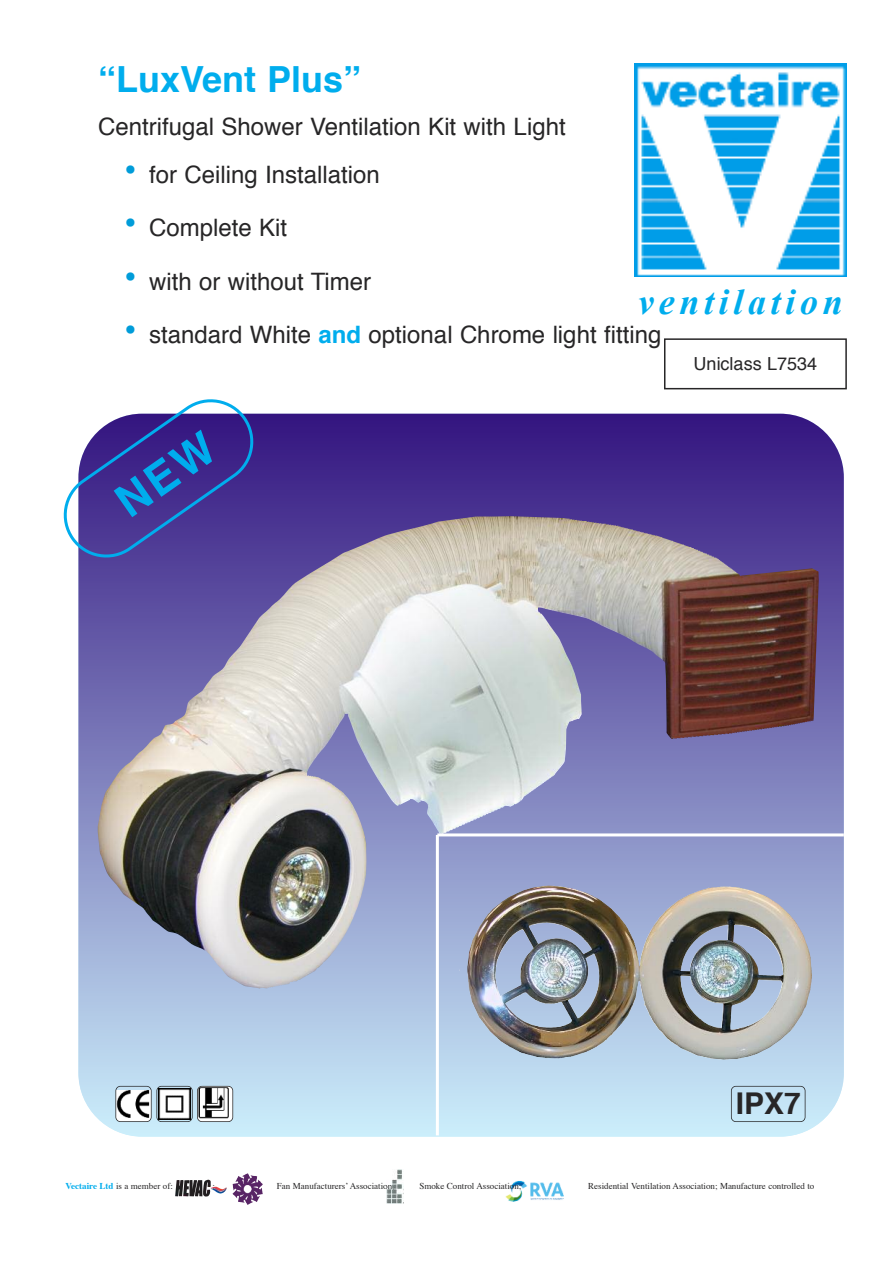
<style>
.page{position:relative;width:893px;height:1263px;background:#fff}
.page>*{position:absolute;margin:0;border:0;box-sizing:border-box;transform-origin:0 0}
.t1{font:700 36px "Helvetica";color:#00aded}
.t2{font:italic 700 36px "Times New Roman";letter-spacing:.13em;color:#00aded}
.t3{font:700 30px "Helvetica";color:#272627}
.t4{font:24px "Helvetica";color:#272627}
.t5{font:18px "Helvetica";color:#272627}
.t6{font:9px "Times";color:#272627}
.s1{font-weight:700;font-size:37.5px;color:#009cd9}
.s2{font-weight:700;color:#00aded}
</style>
<div class="page">
<svg style="left:78px;top:414px;width:766px;height:722px;background:#888bb1"></svg>
<div style="left:664px;top:338px;width:183px;height:51px;border:2px solid #272627"></div>
<img style="left:634px;top:64px;width:213px;height:212px">
<img style="left:116px;top:1090px;width:35px;height:32px">
<div style="left:115px;top:1086px;width:37px;height:36px;border:2px solid #272627;border-radius:5px"></div>
<img style="left:197px;top:1086px;width:36px;height:36px;border-radius:5px">
<div style="left:197px;top:1086px;width:36px;height:36px;border:2px solid #272627;border-radius:5px"></div>
<img style="left:159px;top:1089px;width:31px;height:30px">
<div style="left:156px;top:1086px;width:37px;height:36px;border:2px solid #272627;border-radius:5px"></div>
<div style="left:731px;top:1086px;width:74px;height:36px;border:2px solid #272627;border-radius:5px"></div>
<img style="left:98px;top:516px;width:618px;height:316px">
<img style="left:506px;top:896px;width:138px;height:131px">
<hr style="left:437px;top:833px;width:407px;height:3px;background:#fff">
<hr style="left:436px;top:835px;width:3px;height:300px;background:#fff">
<img style="left:505px;top:1181px;width:59px;height:21px">
<img style="left:232px;top:1173px;width:31px;height:29px">
<img style="left:175px;top:1179px;width:52px;height:17px">
<img style="left:387px;top:1169px;width:17px;height:35px">
<svg style="left:63px;top:399px;width:196px;height:164px"></svg>
<h1 class="t1" style="left:98px;top:65px;width:265px">“LuxVent Plus”</h1>
<p class="t4" style="left:98px;top:117px;width:469px">Centrifugal Shower Ventilation Kit with Light</p>
<p class="t4" style="left:124px;top:164px;width:258px"><span class="s1">•</span> for Ceiling Installation</p>
<p class="t4" style="left:124px;top:218px;width:165px"><span class="s1">•</span> Complete Kit</p>
<p class="t4" style="left:124px;top:271px;width:249px"><span class="s1">•</span> with or without Timer</p>
<p class="t4" style="left:124px;top:325px;width:539px"><span class="s1">•</span> standard White <span class="s2">and</span> optional Chrome light fitting</p>
<h1 class="t2" style="left:638px;top:282px;width:206px">ventilation</h1>
<p class="t5" style="left:694px;top:356px;width:125px">Uniclass L7534</p>
<p class="t3" style="left:736px;top:1091px;width:67px">IPX7</p>
<p class="t6" style="left:66px;top:1182px;width:109px"><span class="s2">Vectaire Ltd</span> is a member of:</p>
<p class="t6" style="left:213px;top:1182px;width:4px">;</p>
<p class="t6" style="left:277px;top:1182px;width:119px">Fan Manufacturers’ Association;</p>
<p class="t6" style="left:419px;top:1182px;width:103px">Smoke Control Association;</p>
<p class="t6" style="left:588px;top:1182px;width:228px">Residential Ventilation Association; Manufacture controlled to</p>
</div>
